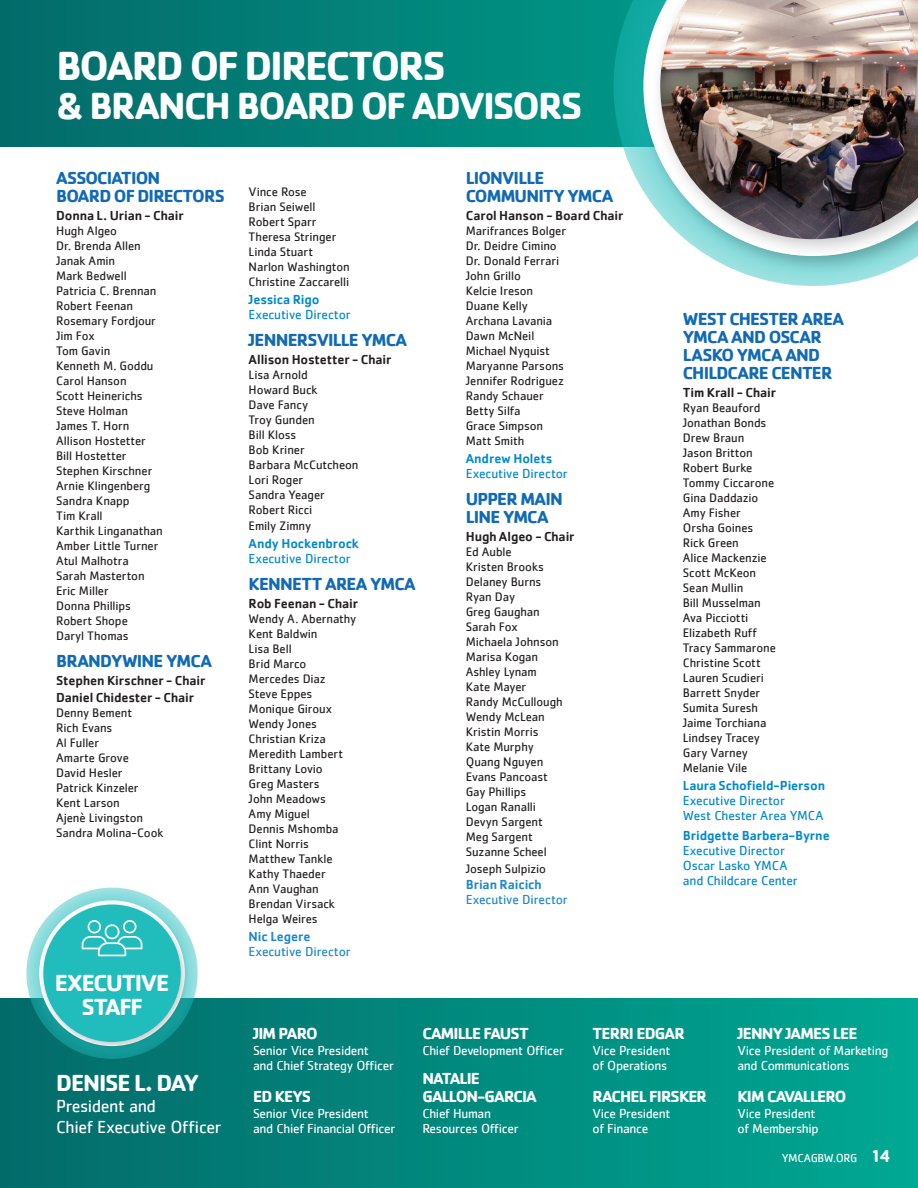
<style>
.page{position:relative;width:918px;height:1188px;background:#fff}
.page>*{position:absolute;margin:0;border:0;box-sizing:border-box;transform-origin:0 0}
.t1{font:700 42px "Cachet";letter-spacing:-.05em;color:#fff}
.t2{font:700 39px "Cachet";letter-spacing:-.055em;color:#fff}
.t3{font:700 24px/24px "Cachet";letter-spacing:-.05em;color:#fff;text-align:center}
.t4{font:700 18px/18px "Cachet";letter-spacing:-.045em;color:#126ab5}
.t5{font:18px/21px "Cachet";letter-spacing:-.025em;color:#fff}
.t6{font:700 16.5px/18px "Cachet";letter-spacing:-.05em;color:#fff}
.t7{font:13.5px/15px "Cachet";letter-spacing:-.025em;color:#fff}
.t8{font:500 13.5px/16.5px "Cachet";letter-spacing:-.005em;color:#231f20}
.t9{font:13.5px/15px "Cachet";letter-spacing:-.01em;color:#0089cf}
.t10{font:500 13.5px "Cachet";letter-spacing:-.005em;color:#0089cf}
.t11{font:13.5px "Cachet";letter-spacing:-.01em;color:#1e88c9}
.t12{font:500 13.5px "Cachet";letter-spacing:-.005em;color:#1e88c9}
.t13{font:12.75px/15px "Cachet";letter-spacing:-.01em;color:#231f20}
.t14{font:12px "Cachet";letter-spacing:-.03em;color:#fff}
.s1{font-weight:700;font-size:18px}
</style>
<div class="page">
<svg style="left:0;top:0;width:614px;height:146px;background:#027e77"></svg>
<div style="left:0;top:999px;width:918px;height:189px;background:linear-gradient(to right,#046a6a,#00a892)"></div>
<svg style="left:614px;top:0;width:264px;height:286px"></svg>
<svg style="left:26px;top:888px;width:172px;height:171px;background:#76cdcd"></svg>
<div style="left:637px;top:0;width:281px;height:275px;background:#231f20;opacity:.25"></div>
<svg style="left:643px;top:0;width:7px;height:256px"></svg>
<div style="left:650px;top:0;width:268px;height:259px;background:#231f20;opacity:.25"></div>
<img style="left:660px;top:0;width:258px;height:239px">
<div style="left:39px;top:900px;width:151px;height:151px;background:#231f20;opacity:.25"></div>
<div style="left:43px;top:905px;width:138px;height:137px;background:#21bdbd;border-radius:50%"></div>
<svg style="left:82px;top:920px;width:60px;height:36px"></svg>
<h1 class="t1" style="left:56px;top:39px;width:391px">BOARD OF DIRECTORS</h1>
<h2 class="t2" style="left:56px;top:80px;width:528px">&amp; BRANCH BOARD OF ADVISORS</h2>
<h3 class="t4" style="left:56px;top:169px;width:170px">ASSOCIATION<br>BOARD OF DIRECTORS</h3>
<p class="t8" style="left:56px;top:207px;width:129px">Donna L. Urian - Chair</p>
<p class="t13" style="left:56px;top:223px;width:108px">Hugh Algeo<br>Dr. Brenda Allen<br>Janak Amin<br>Mark Bedwell<br>Patricia C. Brennan<br>Robert Feenan<br>Rosemary Fordjour<br>Jim Fox<br>Tom Gavin<br>Kenneth M. Goddu<br>Carol Hanson<br>Scott Heinerichs<br>Steve Holman<br>James T. Horn<br>Allison Hostetter<br>Bill Hostetter<br>Stephen Kirschner<br>Arnie Klingenberg<br>Sandra Knapp<br>Tim Krall<br>Karthik Linganathan<br>Amber Little Turner<br>Atul Malhotra<br>Sarah Masterton<br>Eric Miller<br>Donna Phillips<br>Robert Shope<br>Daryl Thomas</p>
<h3 class="t4" style="left:56px;top:652px;width:157px">BRANDYWINE YMCA</h3>
<p class="t8" style="left:56px;top:672px;width:151px">Stephen Kirschner - Chair<br>Daniel Chidester - Chair</p>
<p class="t13" style="left:56px;top:705px;width:109px">Denny Bement<br>Rich Evans<br>Al Fuller<br>Amarte Grove<br>David Hesler<br>Patrick Kinzeler<br>Kent Larson<br>Ajenè Livingston<br>Sandra Molina-Cook</p>
<h3 class="t3" style="left:55px;top:970px;width:116px">EXECUTIVE<br>STAFF</h3>
<p class="t13" style="left:249px;top:184px;width:103px">Vince Rose<br>Brian Seiwell<br>Robert Sparr<br>Theresa Stringer<br>Linda Stuart<br>Narlon Washington<br>Christine Zaccarelli</p>
<p class="t10" style="left:249px;top:291px;width:72px">Jessica Rigo</p>
<p class="t9" style="left:249px;top:306px;width:104px">Executive Director</p>
<h3 class="t4" style="left:249px;top:330px;width:160px">JENNERSVILLE YMCA</h3>
<p class="t8" style="left:249px;top:351px;width:144px">Allison Hostetter - Chair</p>
<p class="t13" style="left:249px;top:367px;width:111px">Lisa Arnold<br>Howard Buck<br>Dave Fancy<br>Troy Gunden<br>Bill Kloss<br>Bob Kriner<br>Barbara McCutcheon<br>Lori Roger<br>Sandra Yeager<br>Robert Ricci</p>
<p class="t13" style="left:249px;top:518px;width:64px">Emily Zimny</p>
<p class="t10" style="left:249px;top:535px;width:112px">Andy Hockenbrock</p>
<p class="t9" style="left:249px;top:551px;width:104px">Executive Director</p>
<h3 class="t4" style="left:249px;top:575px;width:169px">KENNETT AREA YMCA</h3>
<p class="t8" style="left:249px;top:595px;width:111px">Rob Feenan - Chair</p>
<p class="t13" style="left:249px;top:611px;width:109px">Wendy A. Abernathy<br>Kent Baldwin<br>Lisa Bell<br>Brid Marco<br>Mercedes Diaz<br>Steve Eppes<br>Monique Giroux<br>Wendy Jones<br>Christian Kriza<br>Meredith Lambert<br>Brittany Lovio<br>Greg Masters<br>John Meadows<br>Amy Miguel<br>Dennis Mshomba<br>Clint Norris<br>Matthew Tankle<br>Kathy Thaeder<br>Ann Vaughan<br>Brendan Virsack<br>Helga Weires</p>
<p class="t12" style="left:249px;top:928px;width:63px">Nic Legere</p>
<p class="t11" style="left:249px;top:944px;width:104px">Executive Director</p>
<h3 class="t4" style="left:466px;top:169px;width:149px">LIONVILLE<br>COMMUNITY YMCA</h3>
<p class="t8" style="left:466px;top:207px;width:159px">Carol Hanson - Board Chair</p>
<p class="t13" style="left:466px;top:223px;width:102px">Marifrances Bolger<br>Dr. Deidre Cimino<br>Dr. Donald Ferrari<br>John Grillo<br>Kelcie Ireson<br>Duane Kelly<br>Archana Lavania<br>Dawn McNeil<br>Michael Nyquist<br>Maryanne Parsons<br>Jennifer Rodriguez<br>Randy Schauer<br>Betty Silfa<br>Grace Simpson<br>Matt Smith</p>
<p class="t10" style="left:466px;top:451px;width:88px">Andrew Holets</p>
<p class="t9" style="left:466px;top:466px;width:104px">Executive Director</p>
<h3 class="t4" style="left:466px;top:490px;width:99px">UPPER MAIN<br>LINE YMCA</h3>
<p class="t8" style="left:466px;top:528px;width:110px">Hugh Algeo - Chair</p>
<p class="t13" style="left:466px;top:544px;width:99px">Ed Auble<br>Kristen Brooks<br>Delaney Burns<br>Ryan Day<br>Greg Gaughan<br>Sarah Fox<br>Michaela Johnson<br>Marisa Kogan<br>Ashley Lynam<br>Kate Mayer<br>Randy McCullough<br>Wendy McLean<br>Kristin Morris<br>Kate Murphy<br>Quang Nguyen<br>Evans Pancoast<br>Gay Phillips<br>Logan Ranalli<br>Devyn Sargent<br>Meg Sargent<br>Suzanne Scheel</p>
<p class="t13" style="left:466px;top:861px;width:82px">Joseph Sulpizio</p>
<p class="t12" style="left:466px;top:877px;width:77px">Brian Raicich</p>
<p class="t11" style="left:466px;top:892px;width:104px">Executive Director</p>
<h3 class="t4" style="left:683px;top:310px;width:163px">WEST CHESTER AREA<br>YMCA AND OSCAR<br>LASKO YMCA AND<br>CHILDCARE CENTER</h3>
<p class="t8" style="left:683px;top:384px;width:95px">Tim Krall - Chair</p>
<p class="t13" style="left:683px;top:400px;width:95px">Ryan Beauford<br>Jonathan Bonds<br>Drew Braun<br>Jason Britton<br>Robert Burke<br>Tommy Ciccarone<br>Gina Daddazio<br>Amy Fisher<br>Orsha Goines<br>Rick Green<br>Alice Mackenzie<br>Scott McKeon<br>Sean Mullin<br>Bill Musselman<br>Ava Picciotti<br>Elizabeth Ruff<br>Tracy Sammarone<br>Christine Scott<br>Lauren Scudieri<br>Barrett Snyder<br>Sumita Suresh<br>Jaime Torchiana<br>Lindsey Tracey<br>Gary Varney<br>Melanie Vile</p>
<p class="t10" style="left:683px;top:778px;width:144px">Laura Schofield-Pierson</p>
<p class="t9" style="left:683px;top:793px;width:142px">Executive Director<br>West Chester Area YMCA</p>
<p class="t10" style="left:683px;top:827px;width:148px">Bridgette Barbera-Byrne</p>
<p class="t9" style="left:683px;top:843px;width:117px">Executive Director<br>Oscar Lasko YMCA and Childcare Center</p>
<h3 class="t3" style="left:56px;top:1070px;width:144px">DENISE L. DAY</h3>
<h3 class="t5" style="left:56px;top:1095px;width:167px">President and<br>Chief Executive Officer</h3>
<p class="t6" style="left:253px;top:1023px;width:66px">JIM PARO</p>
<p class="t7" style="left:253px;top:1043px;width:142px">Senior Vice President<br>and Chief Strategy Officer</p>
<p class="t6" style="left:253px;top:1086px;width:59px">ED KEYS</p>
<p class="t7" style="left:253px;top:1106px;width:144px">Senior Vice President<br>and Chief Financial Officer</p>
<p class="t6" style="left:422px;top:1023px;width:108px">CAMILLE FAUST</p>
<p class="t7" style="left:422px;top:1043px;width:143px">Chief Development Officer</p>
<p class="t6" style="left:422px;top:1068px;width:116px">NATALIE<br>GALLON-GARCIA</p>
<p class="t7" style="left:422px;top:1106px;width:98px">Chief Human<br>Resources Officer</p>
<p class="t6" style="left:592px;top:1023px;width:94px">TERRI EDGAR</p>
<p class="t7" style="left:592px;top:1043px;width:80px">Vice President of Operations</p>
<p class="t6" style="left:592px;top:1086px;width:116px">RACHEL FIRSKER</p>
<p class="t7" style="left:592px;top:1106px;width:80px">Vice President of Finance</p>
<p class="t6" style="left:738px;top:1023px;width:121px">JENNY JAMES LEE</p>
<p class="t7" style="left:738px;top:1043px;width:152px">Vice President of Marketing and Communications</p>
<p class="t6" style="left:738px;top:1086px;width:110px">KIM CAVALLERO</p>
<p class="t7" style="left:738px;top:1106px;width:83px">Vice President of Membership</p>
<p class="t14" style="left:782px;top:1151px;width:111px">YMCAGBW.ORG <span class="s1">14</span></p>
</div>
